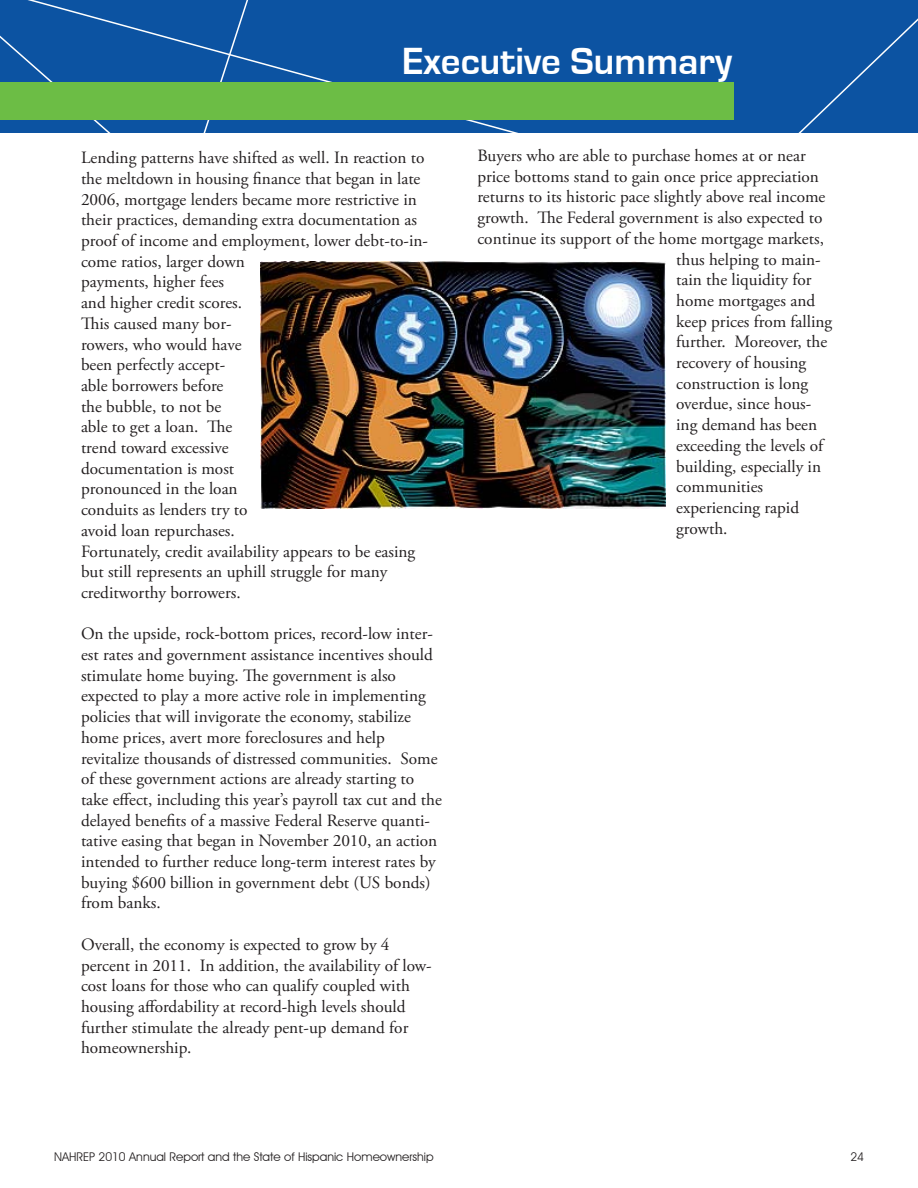
<style>
.page{position:relative;width:918px;height:1188px;background:#fff}
.page>*{position:absolute;margin:0;border:0;box-sizing:border-box;transform-origin:0 0}
.t1{font:700 39px "Eurostile";color:#fff}
.t2{font:17.25px/20.7px "Adobe Garamond Pro";color:#231f20}
.t3{font:12px "Avant Garde IT Cby BT";color:#231f20}
</style>
<div class="page">
<div style="left:285px;top:0;width:633px;height:133px;background:#0c53a2"></div>
<div style="left:0;top:0;width:285px;height:133px;background:#0c53a2"></div>
<div style="left:0;top:82px;width:734px;height:38px;background:#6cbd45"></div>
<img style="left:260px;top:261px;width:405px;height:248px">
<h1 class="t1" style="left:402px;top:40px;width:331px">Executive Summary</h1>
<p class="t2" style="left:81px;top:148px;width:349px">Lending patterns have shifted as well. In reaction to the meltdown in housing finance that began in late<br>2006, mortgage lenders became more restrictive in their practices, demanding extra documentation as proof of income and employment, lower debt-to-in&shy;come ratios, larger down<br>payments, higher fees<br>and higher credit scores.<br>This caused many bor-<br>rowers, who would have<br>been perfectly accept-<br>able borrowers before<br>the bubble, to not be<br>able to get a loan. The<br>trend toward excessive<br>documentation is most<br>pronounced in the loan<br>conduits as lenders try to<br>avoid loan repurchases.<br>Fortunately, credit availability appears to be easing but still represents an uphill struggle for many creditworthy borrowers.</p>
<p class="t2" style="left:81px;top:624px;width:362px">On the upside, rock-bottom prices, record-low inter&shy;est rates and government assistance incentives should stimulate home buying. The government is also expected to play a more active role in implementing policies that will invigorate the economy, stabilize home prices, avert more foreclosures and help revitalize thousands of distressed communities. Some of these government actions are already starting to take effect, including this year’s payroll tax cut and the delayed benefits of a massive Federal Reserve quanti&shy;tative easing that began in November 2010, an action intended to further reduce long-term interest rates by buying $600 billion in government debt (US bonds) from banks.</p>
<p class="t2" style="left:81px;top:935px;width:352px">Overall, the economy is expected to grow by 4 percent in 2011. In addition, the availability of low&shy;cost loans for those who can qualify coupled with housing affordability at record-high levels should further stimulate the already pent-up demand for homeownership.</p>
<p class="t2" style="left:477px;top:146px;width:330px">Buyers who are able to purchase homes at or near</p>
<p class="t2" style="left:477px;top:167px;width:343px">price bottoms stand to gain once price appreciation</p>
<p class="t2" style="left:477px;top:187px;width:350px">returns to its historic pace slightly above real income</p>
<p class="t2" style="left:477px;top:208px;width:347px">growth. The Federal government is also expected to</p>
<p class="t2" style="left:477px;top:229px;width:348px">continue its support of the home mortgage markets,</p>
<p class="t2" style="left:676px;top:249px;width:146px">thus helping to main-</p>
<p class="t2" style="left:676px;top:270px;width:137px">tain the liquidity for</p>
<p class="t2" style="left:676px;top:291px;width:140px">home mortgages and</p>
<p class="t2" style="left:676px;top:311px;width:158px">keep prices from falling</p>
<p class="t2" style="left:676px;top:332px;width:153px">further. Moreover, the</p>
<p class="t2" style="left:676px;top:353px;width:132px">recovery of housing</p>
<p class="t2" style="left:676px;top:374px;width:133px">construction is long</p>
<p class="t2" style="left:676px;top:394px;width:137px">overdue, since hous-</p>
<p class="t2" style="left:676px;top:415px;width:142px">ing demand has been</p>
<p class="t2" style="left:676px;top:436px;width:149px">exceeding the levels of</p>
<p class="t2" style="left:676px;top:456px;width:146px">building, especially in</p>
<p class="t2" style="left:676px;top:477px;width:88px">communities</p>
<p class="t2" style="left:676px;top:498px;width:124px">experiencing rapid</p>
<p class="t2" style="left:676px;top:518px;width:53px">growth.</p>
<p class="t3" style="left:54px;top:1149px;width:381px">NAHREP 2010 Annual Report and the State of Hispanic Homeownership</p>
<p class="t3" style="left:850px;top:1149px;width:15px">24</p>
</div>
